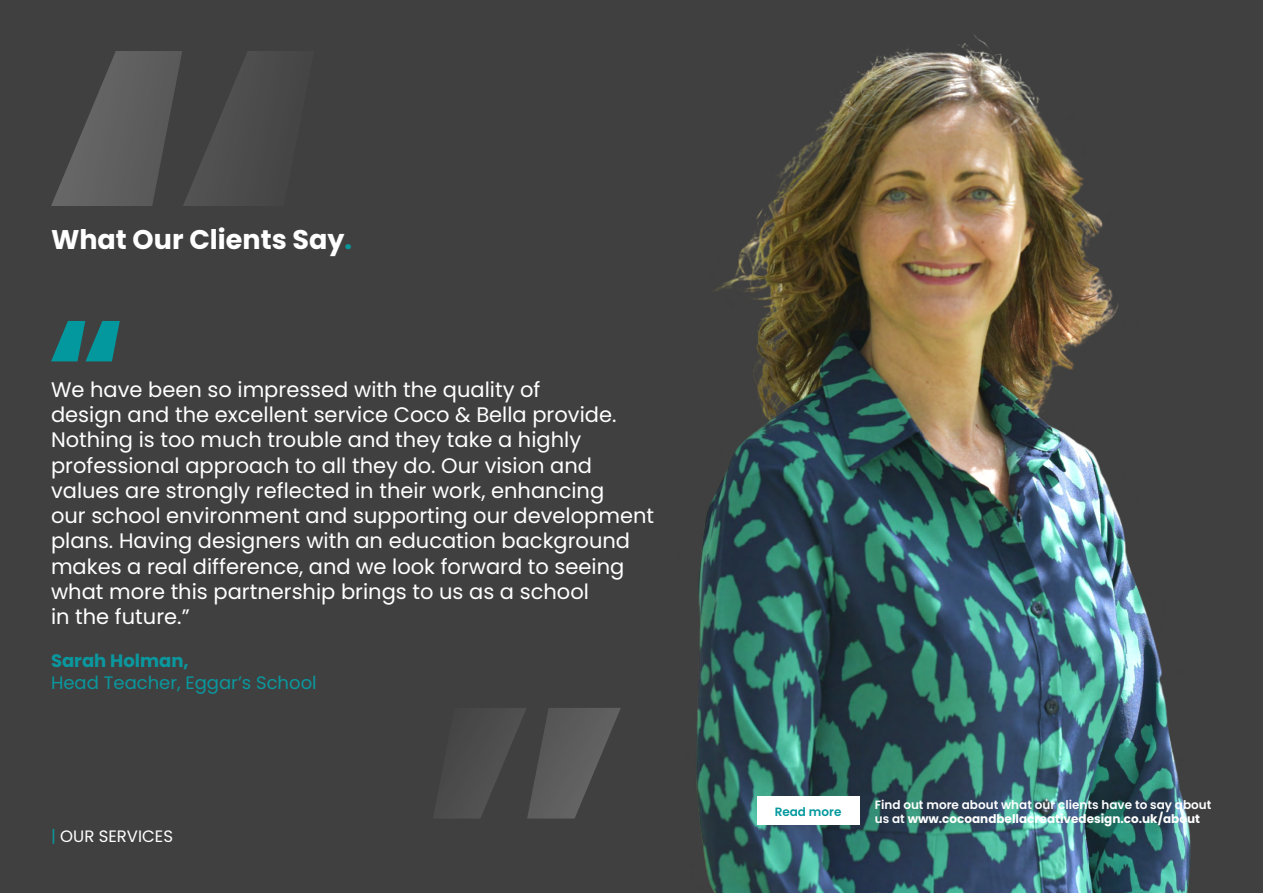
<style>
.page{position:relative;width:1263px;height:893px;background:#404040}
.page>*{position:absolute;margin:0;border:0;box-sizing:border-box;transform-origin:0 0}
.t1{font:700 27px "Poppins";color:#fff}
.t2{font:21px/25.2px "Poppins";color:#fff}
.t3{font:18px "Poppins";color:#0a989e}
.t4{font:700 18px "Poppins";color:#0a989e}
.t5{font:16.5px "Poppins";color:#fff}
.t6{font:600 12px/14.4px "Poppins";color:#fff}
.t7{font:600 12px "Poppins";color:#02989e}
.s1{color:#0a989e}
.s2{font-weight:700}
</style>
<div class="page">
<img style="left:646px;top:4px;width:617px;height:889px">
<svg style="left:51px;top:321px;width:69px;height:40px;background:#18777b"></svg>
<svg style="left:51px;top:51px;width:263px;height:155px;background:#4d4d4d"></svg>
<svg style="left:433px;top:708px;width:188px;height:111px;background:#4d4d4d"></svg>
<div style="left:757px;top:797px;width:102px;height:28px;background:#fff"></div>
<p class="t1" style="left:51px;top:224px;width:303px">What Our Clients Say<span class="s1">.</span></p>
<p class="t2" style="left:51px;top:377px;width:605px">We have been so impressed with the quality of<br>design and the excellent service Coco &amp; Bella provide.<br>Nothing is too much trouble and they take a highly professional approach to all they do. Our vision and values are strongly reflected in their work, enhancing<br>our school environment and supporting our development plans. Having designers with an education background makes a real difference, and we look forward to seeing what more this partnership brings to us as a school<br>in the future.”</p>
<p class="t4" style="left:51px;top:650px;width:139px">Sarah Holman,</p>
<p class="t3" style="left:51px;top:672px;width:267px">Head Teacher, Eggar’s School</p>
<p class="t5" style="left:51px;top:827px;width:124px"><span class="s1">|</span> OUR SERVICES</p>
<p class="t7" style="left:775px;top:804px;width:68px">Read more</p>
<p class="t6" style="left:875px;top:798px;width:338px">Find out more about what our clients have to say about us at <span class="s2">www.cocoandbellacreativedesign.co.uk/about</span></p>
</div>
